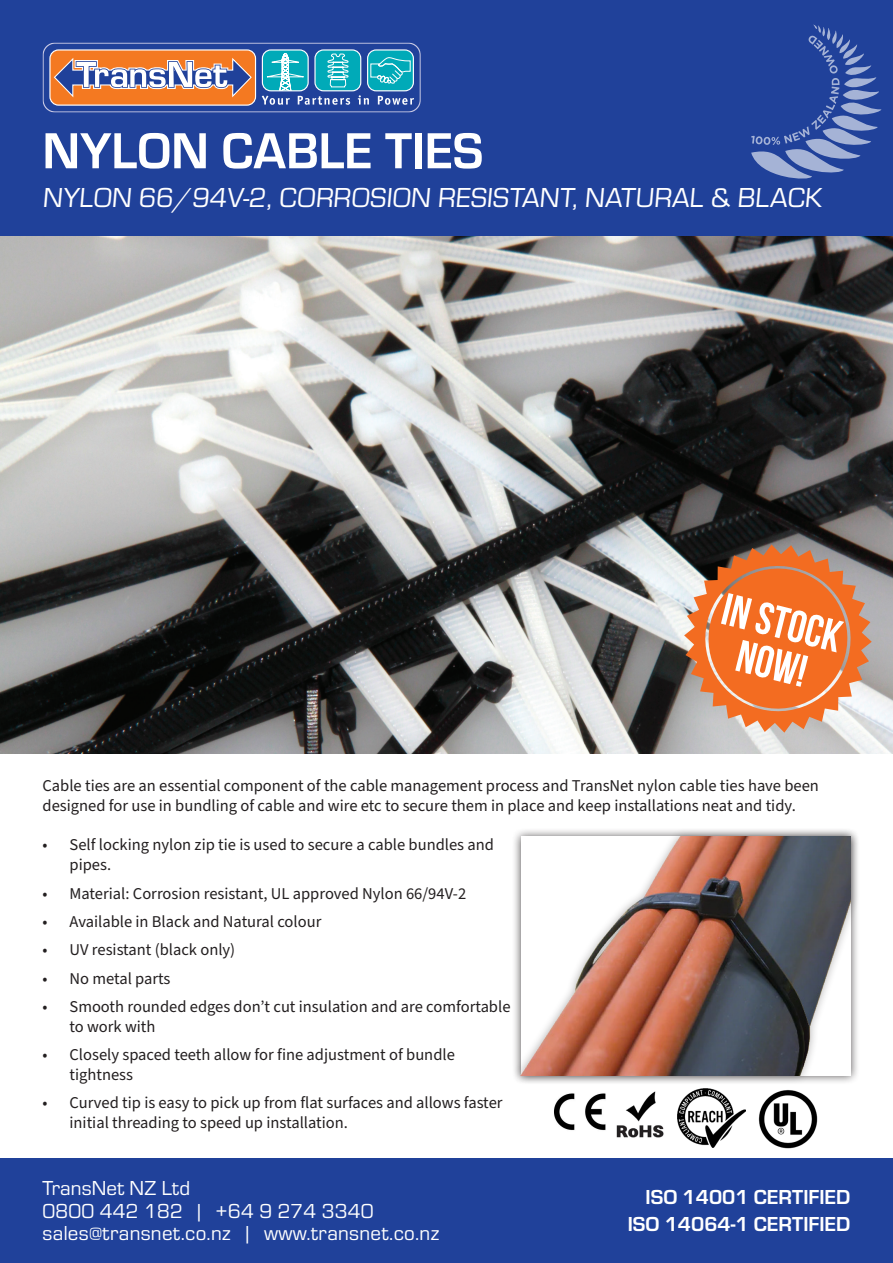
<style>
.page{position:relative;width:893px;height:1263px;background:#fff}
.page>*{position:absolute;margin:0;border:0;box-sizing:border-box;transform-origin:0 0}
.t1{font:700 52.5px "Eurostile";color:#fff}
.Body_Paragraph{font:700 45px/42px "Bebas Neue";color:#fff;text-align:center}
.t2{font:28.5px "Eurostile";color:#fff}
.t3{font:21px/22.5px "Eurostile";letter-spacing:.015em;color:#fff}
.t4{font:700 21px/26.7px "Eurostile";color:#fff;text-align:right}
.t5{font:16.5px/19.8px "Source Sans Pro";color:#231f20}
</style>
<div class="page">
<div style="left:0;top:0;width:893px;height:236px;background:#20419a"></div>
<svg style="left:43px;top:43px;width:378px;height:70px"></svg>
<svg style="left:751px;top:24px;width:130px;height:155px"></svg>
<div style="left:0;top:1158px;width:893px;height:105px;background:#20419a"></div>
<div style="left:513px;top:827px;width:346px;height:258px;background:#231f20;opacity:.35"></div>
<img style="left:521px;top:836px;width:329px;height:240px">
<img style="left:0;top:236px;width:893px;height:518px">
<svg style="left:684px;top:544px;width:188px;height:189px;background:#d87f4d"></svg>
<img style="left:554px;top:1093px;width:52px;height:38px">
<img style="left:616px;top:1091px;width:48px;height:47px">
<img style="left:677px;top:1089px;width:68px;height:58px">
<img style="left:758px;top:1090px;width:60px;height:59px">
<p class="t1" style="left:43px;top:113px;width:442px">NYLON CABLE TIES</p>
<p class="t2" style="left:43px;top:179px;width:784px">NYLON 66/94V-2, CORROSION RESISTANT, NATURAL &amp; BLACK</p>
<p class="Body_Paragraph" style="left:728px;top:587px;width:123px;rotate:14deg">IN STOCK<br>NOW!</p>
<p class="t5" style="left:43px;top:776px;width:778px">Cable ties are an essential component of the cable management process and TransNet nylon cable ties have been designed for use in bundling of cable and wire etc to secure them in place and keep installations neat and tidy.</p>
<p class="t5" style="left:70px;top:836px;width:426px;text-indent:-27px">• Self locking nylon zip tie is used to secure a cable bundles and pipes.</p>
<p class="t5" style="left:43px;top:884px;width:425px">• Material: Corrosion resistant, UL approved Nylon 66/94V-2</p>
<p class="t5" style="left:43px;top:912px;width:280px">• Available in Black and Natural colour</p>
<p class="t5" style="left:43px;top:940px;width:194px">• UV resistant (black only)</p>
<p class="t5" style="left:43px;top:969px;width:129px">• No metal parts</p>
<p class="t5" style="left:70px;top:997px;width:442px;text-indent:-27px">• Smooth rounded edges don’t cut insulation and are comfortable to work with</p>
<p class="t5" style="left:70px;top:1045px;width:387px;text-indent:-27px">• Closely spaced teeth allow for fine adjustment of bundle tightness</p>
<p class="t5" style="left:70px;top:1093px;width:435px;text-indent:-27px">• Curved tip is easy to pick up from flat surfaces and allows faster initial threading to speed up installation.</p>
<p class="t3" style="left:43px;top:1176px;width:398px">TransNet NZ Ltd<br>0800 442 182 | +64 9 274 3340 sales@transnet.co.nz | www.transnet.co.nz</p>
<p class="t4" style="left:628px;top:1182px;width:224px">ISO 14001 CERTIFIED<br>ISO 14064-1 CERTIFIED</p>
</div>
